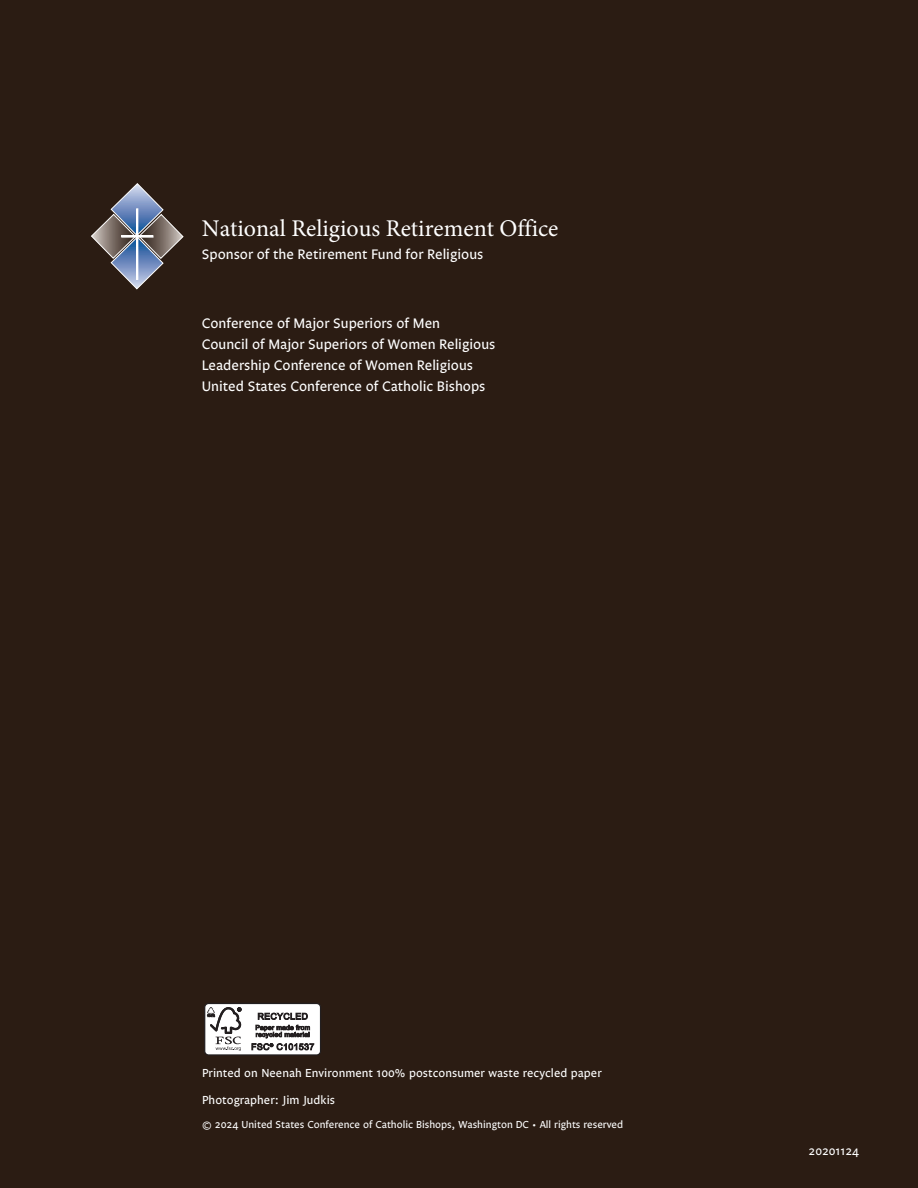
<style>
.page{position:relative;width:918px;height:1188px;background:#2b1c13}
.page>*{position:absolute;margin:0;border:0;box-sizing:border-box;transform-origin:0 0}
.t1{font:24px "Minion Pro";color:#fff}
.t2{font:14.25px "Legato Pro";color:#fff}
.t3{font:12px "Legato Pro";letter-spacing:.005em;color:#fff}
.t4{font:10.5px "Legato Pro";color:#fff}
</style>
<div class="page">
<svg style="left:91px;top:183px;width:93px;height:107px"></svg>
<div style="left:136px;top:209px;width:2px;height:71px;border:1px solid #fff"></div>
<div style="left:122px;top:236px;width:31px;height:1px;border:1px solid #fff"></div>
<div style="left:205px;top:1003px;width:116px;height:52px;background:#fff;border-radius:4px"></div>
<div style="left:204px;top:1003px;width:117px;height:53px;border:1px solid #231f20;border-radius:4px"></div>
<svg style="left:207px;top:1007px;width:35px;height:44px"></svg>
<svg style="left:251px;top:1012px;width:64px;height:39px"></svg>
<p class="t1" style="left:202px;top:212px;width:358px">National Religious Retirement Office</p>
<p class="t2" style="left:202px;top:245px;width:283px">Sponsor of the Retirement Fund for Religious</p>
<p class="t2" style="left:202px;top:314px;width:240px">Conference of Major Superiors of Men</p>
<p class="t2" style="left:202px;top:335px;width:295px">Council of Major Superiors of Women Religious</p>
<p class="t2" style="left:202px;top:356px;width:273px">Leadership Conference of Women Religious</p>
<p class="t2" style="left:202px;top:377px;width:285px">United States Conference of Catholic Bishops</p>
<p class="t3" style="left:202px;top:1066px;width:401px">Printed on Neenah Environment 100% postconsumer waste recycled paper</p>
<p class="t3" style="left:202px;top:1093px;width:134px">Photographer: Jim Judkis</p>
<p class="t4" style="left:202px;top:1119px;width:423px">© 2024 United States Conference of Catholic Bishops, Washington DC • All rights reserved</p>
<p class="t3" style="left:809px;top:1144px;width:52px">20201124</p>
</div>
